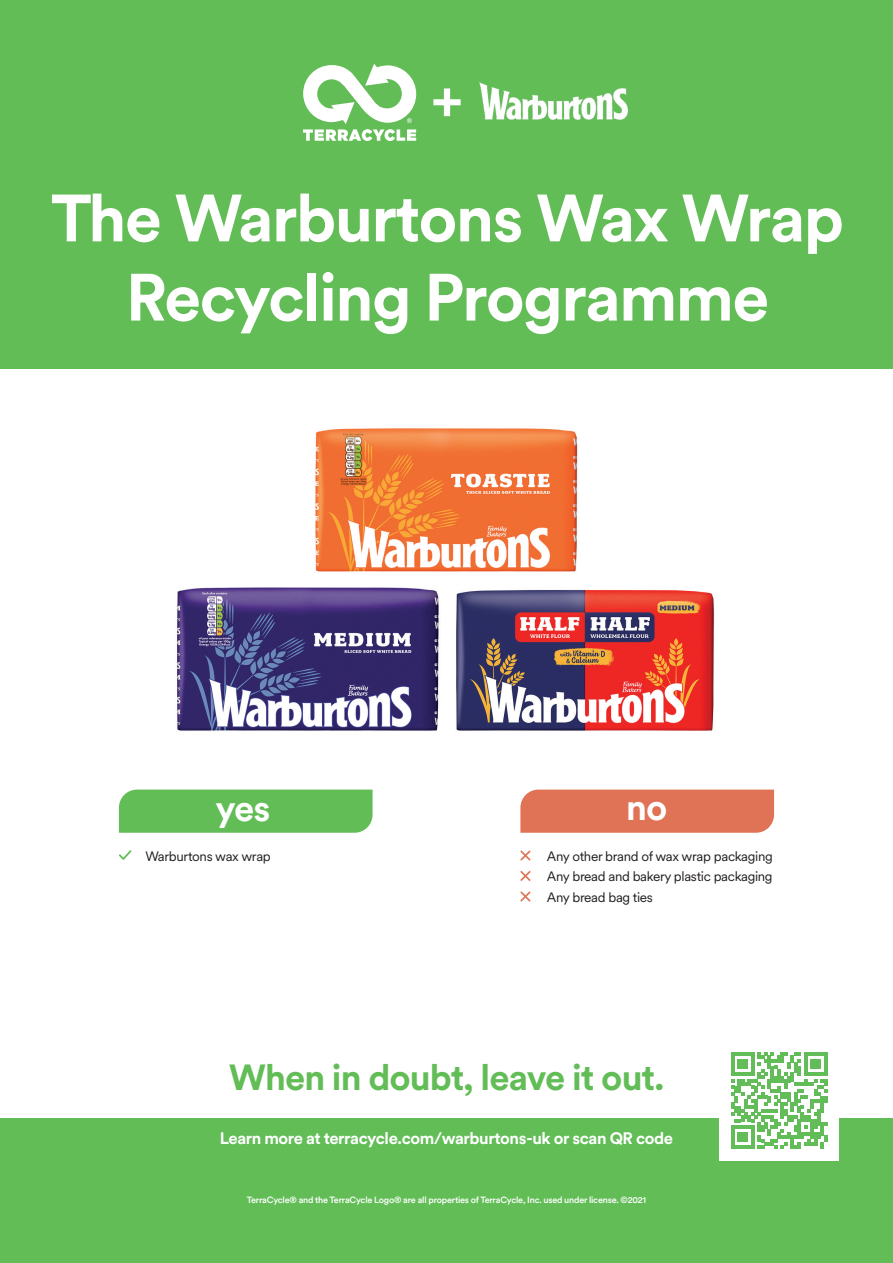
<style>
.page{position:relative;width:893px;height:1263px;background:#fff}
.page>*{position:absolute;margin:0;border:0;box-sizing:border-box;transform-origin:0 0}
.t1{font:700 66px/79.2px "Circular XX";letter-spacing:-.025em;color:#fff;text-align:center}
.t2{font:700 36px "Circular XX";letter-spacing:-.025em;color:#62bd57}
.t3{font:700 36px "Circular XX";color:#fff}
.t4{font:700 16.5px "Circular XX";letter-spacing:-.025em;color:#fff}
.t5{font:13.5px/20.4px "Circular XX";letter-spacing:-.025em;color:#231f20;text-align:justify}
.t6{font:500 9px "Circular XX";letter-spacing:-.025em;color:#fff}
</style>
<div class="page">
<div style="left:119px;top:789px;width:254px;height:44px;background:#62bd57"></div>
<div style="left:520px;top:789px;width:254px;height:44px;background:#e07355"></div>
<div style="left:0;top:0;width:893px;height:369px;background:#62bd57"></div>
<div style="left:0;top:1118px;width:893px;height:145px;background:#62bd57"></div>
<svg style="left:433px;top:88px;width:28px;height:28px"></svg>
<svg style="left:119px;top:850px;width:12px;height:10px"></svg>
<svg style="left:520px;top:850px;width:11px;height:10px"></svg>
<svg style="left:520px;top:871px;width:11px;height:10px"></svg>
<svg style="left:520px;top:891px;width:11px;height:10px"></svg>
<div style="left:719px;top:1041px;width:120px;height:119px;background:#fff"></div>
<svg style="left:303px;top:64px;width:113px;height:77px"></svg>
<img style="left:176px;top:428px;width:538px;height:303px">
<svg style="left:731px;top:1052px;width:96px;height:97px"></svg>
<img style="left:479px;top:82px;width:149px;height:38px">
<h1 class="t1" style="left:51px;top:176px;width:795px">The Warburtons Wax Wrap<br>Recycling Programme</h1>
<h2 class="t3" style="left:215px;top:784px;width:57px">yes</h2>
<h2 class="t3" style="left:626px;top:783px;width:43px">no</h2>
<p class="t5" style="left:145px;top:845px;width:127px">Warburtons wax wrap</p>
<p class="t5" style="left:547px;top:845px;width:227px">Any other brand of wax wrap packaging Any bread and bakery plastic packaging Any bread bag ties</p>
<h2 class="t2" style="left:229px;top:1053px;width:437px">When in doubt, leave it out.</h2>
<p class="t4" style="left:220px;top:1127px;width:455px">Learn more at terracycle.com/warburtons-uk or scan QR code</p>
<p class="t6" style="left:247px;top:1194px;width:401px">TerraCycle® and the TerraCycle Logo® are all properties of TerraCycle, Inc. used under license. ©2021</p>
</div>
